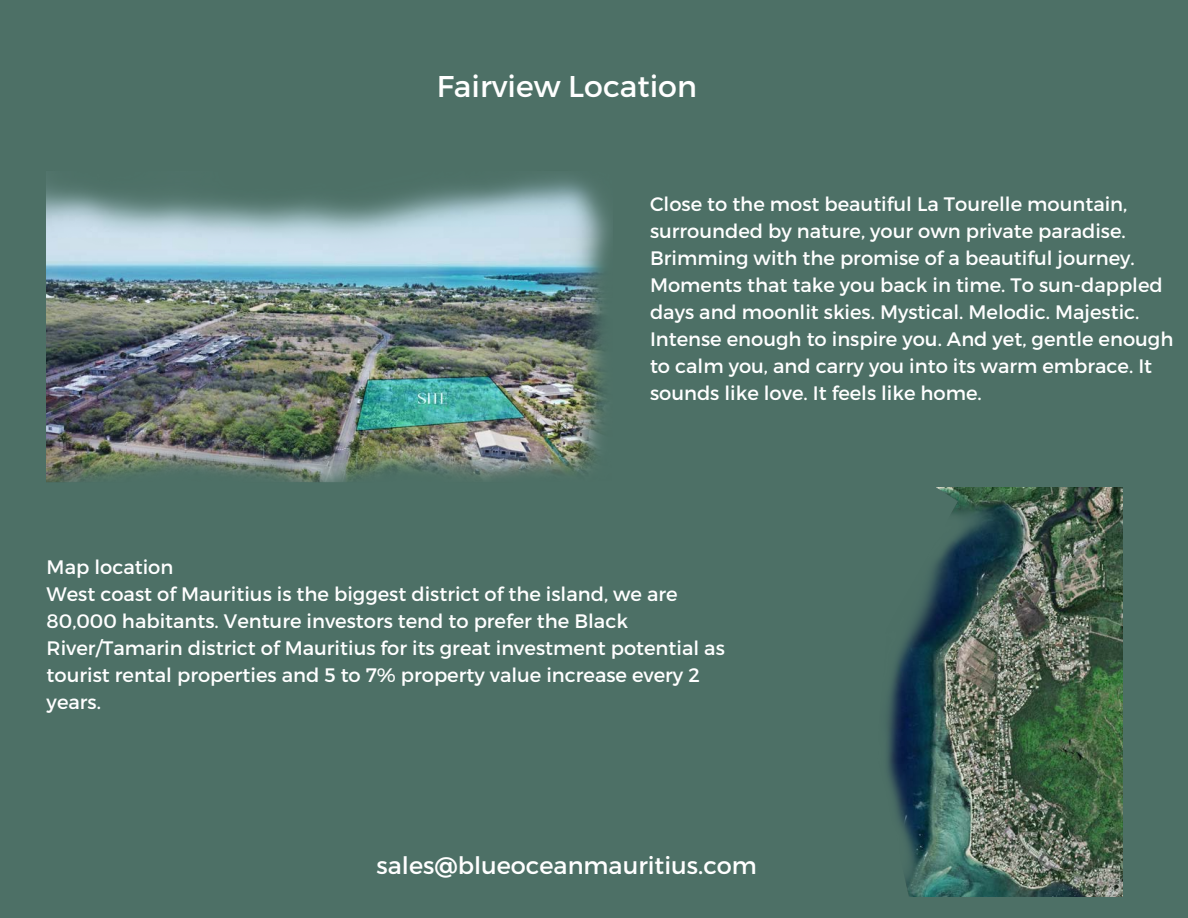
<style>
.page{position:relative;width:1188px;height:918px;background:#4d7066}
.page>*{position:absolute;margin:0;border:0;box-sizing:border-box;transform-origin:0 0}
.t1{font:30px "Montserrat";color:#fff}
.t2{font:24px "Montserrat";color:#fff}
.t3{font:19.5px/27px "Montserrat";color:#fff}
</style>
<div class="page">
<img style="left:47px;top:177px;width:562px;height:305px">
<img style="left:887px;top:487px;width:236px;height:410px">
<p class="t1" style="left:437px;top:67px;width:262px">Fairview Location</p>
<p class="t3" style="left:650px;top:190px;width:514px">Close to the most beautiful La Tourelle mountain, surrounded by nature, your own private paradise.<br>Brimming with the promise of a beautiful journey.<br>Moments that take you back in time. To sun-dappled days and moonlit skies. Mystical. Melodic. Majestic.</p>
<p class="t3" style="left:650px;top:325px;width:525px">Intense enough to inspire you. And yet, gentle enough to calm you, and carry you into its warm embrace. It sounds like love. It feels like home.</p>
<p class="t3" style="left:47px;top:552px;width:128px">Map location</p>
<p class="t3" style="left:47px;top:579px;width:680px">West coast of Mauritius is the biggest district of the island, we are 80,000 habitants. Venture investors tend to prefer the Black River/Tamarin district of Mauritius for its great investment potential as tourist rental properties and 5 to 7% property value increase every 2 years.</p>
<p class="t2" style="left:377px;top:850px;width:382px">sales@blueoceanmauritius.com</p>
</div>
